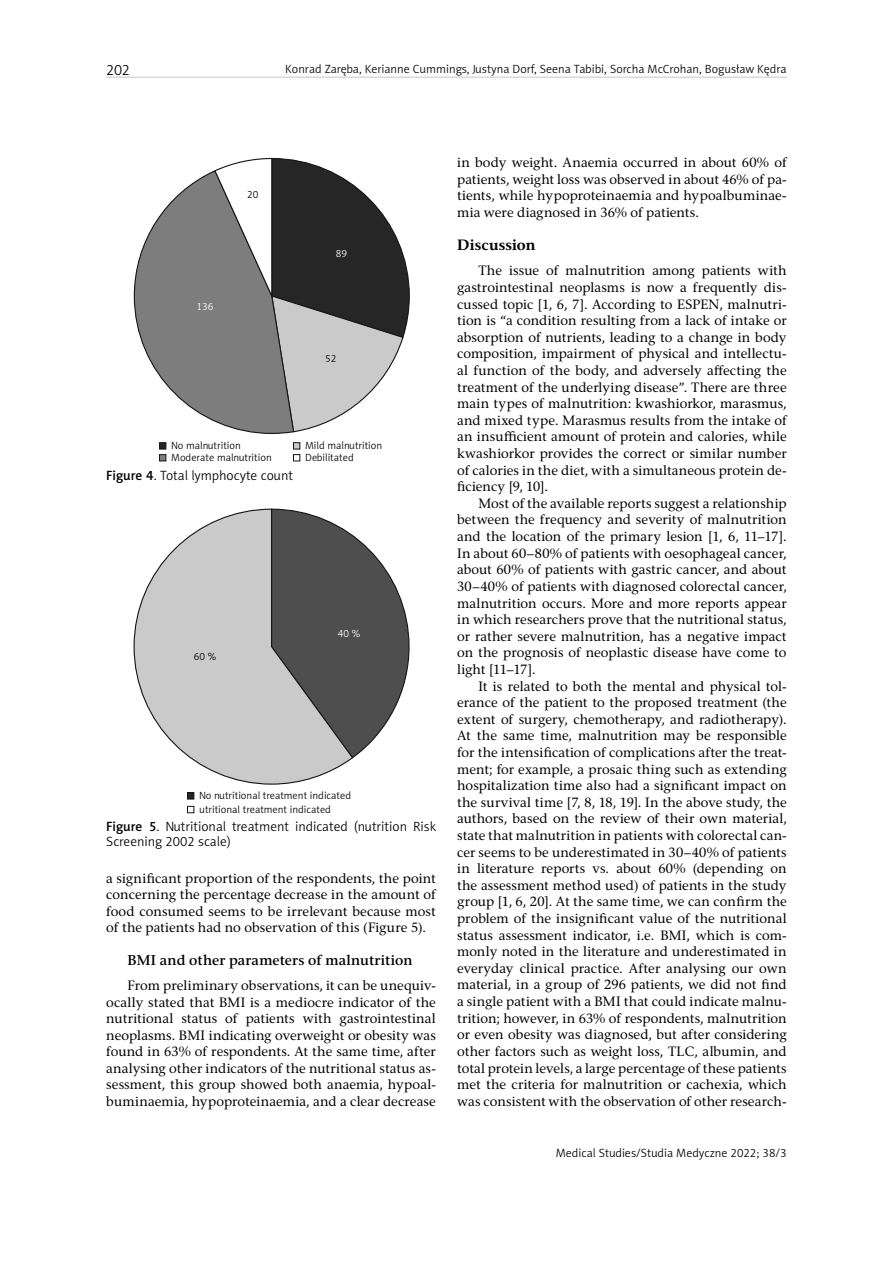
<style>
.page{position:relative;width:893px;height:1263px;background:#fff}
.page>*{position:absolute;margin:0;border:0;box-sizing:border-box;transform-origin:0 0}
.t1{font:700 15px "Rashel EFN";letter-spacing:.005em;color:#000}
.t2{font:15px "Naomi Sans EFN Light";color:#000}
.t3{font:14.25px "Rashel EFN Medium";letter-spacing:.005em;color:#000}
.t4{font:13.5px/16.6px "Rashel EFN";letter-spacing:.01em;color:#000;text-align:justify}
.t5{font:13.5px/15px "Naomi Sans EFN Light";color:#000}
.t6{font:12px "Naomi Sans EFN Light";color:#000}
.t7{font:10.5px/11.9px "Naomi Sans EFN Light";color:#000}
.t8{font:10.5px "Naomi Sans EFN Light";color:#fff}
.s1{font-family:"Naomi Sans EFN Medium"}
</style>
<div class="page">
<hr style="left:106px;top:77px;width:681px;height:1px;background:#c6c6c6">
<svg style="left:133px;top:157px;width:277px;height:277px"></svg>
<div style="left:159px;top:442px;width:7px;height:7px;background:#262626;border:1px solid #151515"></div>
<div style="left:159px;top:454px;width:7px;height:7px;background:#7d7d7d;border:1px solid #151515"></div>
<div style="left:293px;top:442px;width:7px;height:7px;background:#cacaca;border:1px solid #151515"></div>
<div style="left:293px;top:454px;width:7px;height:7px;background:#fefefe;border:1px solid #151515"></div>
<svg style="left:354px;top:536px;width:56px;height:222px"></svg>
<svg style="left:133px;top:508px;width:221px;height:277px"></svg>
<div style="left:187px;top:793px;width:7px;height:6px;background:#262626"></div>
<div style="left:187px;top:792px;width:7px;height:7px;border:1px solid #151515"></div>
<div style="left:187px;top:806px;width:7px;height:7px;border:1px solid #151515"></div>
<p class="t2" style="left:106px;top:61px;width:25px">202</p>
<p class="t6" style="left:285px;top:62px;width:503px">Konrad Zaręba, Kerianne Cummings, Justyna Dorf, Seena Tabibi, Sorcha McCrohan, Bogusław Kędra</p>
<p class="t7" style="left:247px;top:188px;width:13px">20</p>
<p class="t8" style="left:196px;top:300px;width:19px">136</p>
<p class="t8" style="left:336px;top:247px;width:13px">89</p>
<p class="t7" style="left:325px;top:352px;width:13px">52</p>
<p class="t7" style="left:171px;top:440px;width:102px">No malnutrition<br>Moderate malnutrition</p>
<p class="t7" style="left:305px;top:440px;width:79px">Mild malnutrition<br>Debilitated</p>
<p class="t5" style="left:106px;top:468px;width:188px"><span class="s1">Figure 4</span>. Total lymphocyte count</p>
<p class="t7" style="left:194px;top:651px;width:24px">60 %</p>
<p class="t8" style="left:338px;top:627px;width:24px">40 %</p>
<p class="t7" style="left:199px;top:789px;width:153px;line-height:13.6px">No nutritional treatment indicated utritional treatment indicated</p>
<p class="t5" style="left:106px;top:819px;width:332px"><span class="s1">Figure 5</span>. Nutritional treatment indicated (nutrition Risk<br>Screening 2002 scale)</p>
<p class="t4" style="left:106px;top:869px;width:331px">a significant proportion of the respondents, the point concerning the percentage decrease in the amount of food consumed seems to be irrelevant because most of the patients had no observation of this (Figure 5).</p>
<p class="t3" style="left:128px;top:951px;width:286px">BMI and other parameters of malnutrition</p>
<p class="t4" style="left:106px;top:977px;width:331px;text-indent:21px">From preliminary observations, it can be unequiv&shy;ocally stated that BMI is a mediocre indicator of the nutritional status of patients with gastrointestinal neoplasms. BMI indicating overweight or obesity was found in 63% of respondents. At the same time, after analysing other indicators of the nutritional status as&shy;sessment, this group showed both anaemia, hypoal&shy;buminaemia, hypoproteinaemia, and a clear decrease</p>
<p class="t4" style="left:457px;top:154px;width:331px">in body weight. Anaemia occurred in about 60% of patients, weight loss was observed in about 46% of pa&shy;tients, while hypoproteinaemia and hypoalbuminae&shy;mia were diagnosed in 36% of patients.</p>
<p class="t1" style="left:457px;top:236px;width:80px">Discussion</p>
<p class="t4" style="left:457px;top:262px;width:331px;text-indent:21px">The issue of malnutrition among patients with gastrointestinal neoplasms is now a frequently dis&shy;cussed topic [1, 6, 7]. According to ESPEN, malnutri&shy;tion is “a condition resulting from a lack of intake or absorption of nutrients, leading to a change in body composition, impairment of physical and intellectu&shy;al function of the body, and adversely affecting the treatment of the underlying disease”. There are three main types of malnutrition: kwashiorkor, marasmus, and mixed type. Marasmus results from the intake of an insufficient amount of protein and calories, while kwashiorkor provides the correct or similar number of calories in the diet, with a simultaneous protein de&shy;ficiency [9, 10].</p>
<p class="t4" style="left:457px;top:495px;width:331px;text-indent:21px">Most of the available reports suggest a relationship between the frequency and severity of malnutrition and the location of the primary lesion [1, 6, 11–17].<br>In about 60–80% of patients with oesophageal cancer, about 60% of patients with gastric cancer, and about 30–40% of patients with diagnosed colorectal cancer, malnutrition occurs. More and more reports appear in which researchers prove that the nutritional status, or rather severe malnutrition, has a negative impact on the prognosis of neoplastic disease have come to light [11–17].</p>
<p class="t4" style="left:457px;top:677px;width:331px;text-indent:21px">It is related to both the mental and physical tol&shy;erance of the patient to the proposed treatment (the extent of surgery, chemotherapy, and radiotherapy).<br>At the same time, malnutrition may be responsible for the intensification of complications after the treat&shy;ment; for example, a prosaic thing such as extending hospitalization time also had a significant impact on the survival time [7, 8, 18, 19]. In the above study, the authors, based on the review of their own material, state that malnutrition in patients with colorectal can&shy;cer seems to be underestimated in 30–40% of patients in literature reports vs. about 60% (depending on the assessment method used) of patients in the study group [1, 6, 20]. At the same time, we can confirm the problem of the insignificant value of the nutritional status assessment indicator, i.e. BMI, which is com&shy;monly noted in the literature and underestimated in everyday clinical practice. After analysing our own material, in a group of 296 patients, we did not find a single patient with a BMI that could indicate malnu&shy;trition; however, in 63% of respondents, malnutrition or even obesity was diagnosed, but after considering other factors such as weight loss, TLC, albumin, and total protein levels, a large percentage of these patients met the criteria for malnutrition or cachexia, which was consistent with the observation of other research-</p>
<p class="t6" style="left:556px;top:1146px;width:232px">Medical Studies/Studia Medyczne 2022; 38/3</p>
</div>
